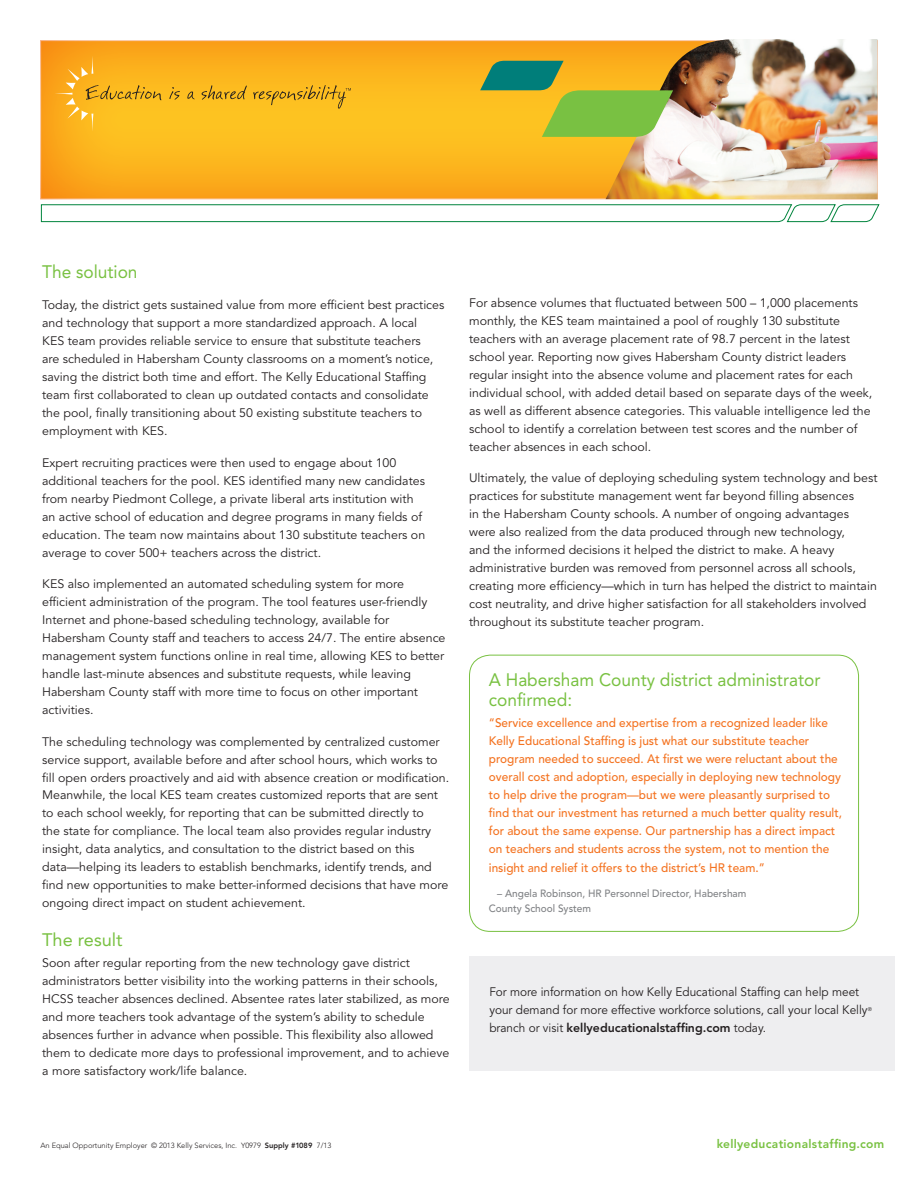
<style>
.page{position:relative;width:918px;height:1188px;background:#fff}
.page>*{position:absolute;margin:0;border:0;box-sizing:border-box;transform-origin:0 0}
.t1{font:18px/19.5px "Avenir LT Std";color:#79c142;scale:.96 1}
.t2{font:18px "Avenir LT Std";color:#79c142}
.t3{font:12.3px/18px "Avenir LT Std";color:#231f20}
.t4{font:500 12.3px/18px "Avenir LT Std";color:#f47321;scale:.96 1}
.t5{font:12.3px/18px "Avenir LT Std";color:#231f20;scale:.96 1}
.t6{font:800 12.3px "Avenir LT Std";color:#231f20}
.t7{font:800 12px "Avenir LT Std";letter-spacing:.025em;color:#79c142}
.t8{font:500 10.5px/15px "Avenir LT Std";color:#808285;scale:.96 1}
.t9{font:300 7.5px "Avenir LT Std";color:#231f20}
.t10{font:5.4px "Avenir LT Std";color:#231f20;scale:.96 1}
.s1{font-weight:400}
.s2{font-weight:800}
</style>
<div class="page">
<div style="left:469px;top:956px;width:425px;height:115px;background:#eeeef0"></div>
<div style="left:39px;top:39px;width:839px;height:162px;background:#f47321;opacity:.75"></div>
<svg style="left:41px;top:204px;width:839px;height:19px"></svg>
<svg style="left:54px;top:56px;width:297px;height:76px;background:#f6b520"></svg>
<img style="left:606px;top:39px;width:272px;height:160px">
<svg style="left:480px;top:61px;width:193px;height:76px;background:#aab43e"></svg>
<div style="left:469px;top:655px;width:390px;height:277px;border:1px solid #79c142;border-radius:21px"></div>
<h1 class="t1" style="left:42px;top:262px;width:101px">The solution</h1>
<p class="t3" style="left:42px;top:296px;width:404px">Today, the district gets sustained value from more efficient best practices and technology that support a more standardized approach. A local<br>KES team provides reliable service to ensure that substitute teachers<br>are scheduled in Habersham County classrooms on a moment’s notice, saving the district both time and effort. The Kelly Educational Staffing team first collaborated to clean up outdated contacts and consolidate the pool, finally transitioning about 50 existing substitute teachers to employment with KES.</p>
<p class="t3" style="left:42px;top:454px;width:385px">Expert recruiting practices were then used to engage about 100 additional teachers for the pool. KES identified many new candidates from nearby Piedmont College, a private liberal arts institution with an active school of education and degree programs in many fields of education. The team now maintains about 130 substitute teachers on average to cover 500+ teachers across the district.</p>
<p class="t3" style="left:42px;top:575px;width:405px">KES also implemented an automated scheduling system for more efficient administration of the program. The tool features user-friendly Internet and phone-based scheduling technology, available for Habersham County staff and teachers to access 24/7. The entire absence management system functions online in real time, allowing KES to better handle last-minute absences and substitute requests, while leaving Habersham County staff with more time to focus on other important activities.</p>
<p class="t3" style="left:42px;top:733px;width:408px">The scheduling technology was complemented by centralized customer service support, available before and after school hours, which works to fill open orders proactively and aid with absence creation or modification.<br>Meanwhile, the local KES team creates customized reports that are sent to each school weekly, for reporting that can be submitted directly to<br>the state for compliance. The local team also provides regular industry insight, data analytics, and consultation to the district based on this data—helping its leaders to establish benchmarks, identify trends, and find new opportunities to make better-informed decisions that have more ongoing direct impact on student achievement.</p>
<h1 class="t2" style="left:42px;top:929px;width:82px">The result</h1>
<p class="t3" style="left:42px;top:954px;width:409px">Soon after regular reporting from the new technology gave district administrators better visibility into the working patterns in their schools, HCSS teacher absences declined. Absentee rates later stabilized, as more and more teachers took advantage of the system’s ability to schedule absences further in advance when possible. This flexibility also allowed them to dedicate more days to professional improvement, and to achieve a more satisfactory work/life balance.</p>
<p class="t3" style="left:469px;top:294px;width:405px">For absence volumes that fluctuated between 500 – 1,000 placements monthly, the KES team maintained a pool of roughly 130 substitute teachers with an average placement rate of 98.7 percent in the latest school year. Reporting now gives Habersham County district leaders regular insight into the absence volume and placement rates for each individual school, with added detail based on separate days of the week, as well as different absence categories. This valuable intelligence led the school to identify a correlation between test scores and the number of teacher absences in each school.</p>
<p class="t3" style="left:469px;top:469px;width:410px">Ultimately, the value of deploying scheduling system technology and best practices for substitute management went far beyond filling absences<br>in the Habersham County schools. A number of ongoing advantages were also realized from the data produced through new technology,<br>and the informed decisions it helped the district to make. A heavy administrative burden was removed from personnel across all schools, creating more efficiency—which in turn has helped the district to maintain cost neutrality, and drive higher satisfaction for all stakeholders involved throughout its substitute teacher program.</p>
<h1 class="t1" style="left:489px;top:671px;width:347px">A Habersham County district administrator confirmed:</h1>
<p class="t4" style="left:489px;top:714px;width:369px">“Service excellence and expertise from a recognized leader like Kelly Educational Staffing is just what our substitute teacher program needed to succeed. At first we were reluctant about the overall cost and adoption, especially in deploying new technology to help drive the program—but we were pleasantly surprised to find that our investment has returned a much better quality result, for about the same expense. Our partnership has a direct impact on teachers and students across the system, not to mention the</p>
<p class="t4" style="left:489px;top:859px;width:289px">insight and relief it offers to the district’s HR team.”</p>
<p class="t8" style="left:489px;top:886px;width:270px;text-indent:8px">– Angela Robinson, HR Personnel Director, Habersham<br>County School System</p>
<p class="t5" style="left:489px;top:983px;width:396px">For more information on how Kelly Educational Staffing can help meet your demand for more effective workforce solutions, call your local Kelly</p>
<p class="t10" style="left:868px;top:1006px;width:6px">®</p>
<p class="t6" style="left:489px;top:1020px;width:278px"><span class="s1">branch or visit</span> kellyeducationalstaffing.com <span class="s1">today.</span></p>
<p class="t9" style="left:40px;top:1141px;width:292px">An Equal Opportunity Employer © 2013 Kelly Services, Inc. Y0979 <span class="s2">Supply #1089</span> 7/13</p>
<p class="t7" style="left:717px;top:1136px;width:169px">kellyeducationalstaffing.com</p>
</div>
